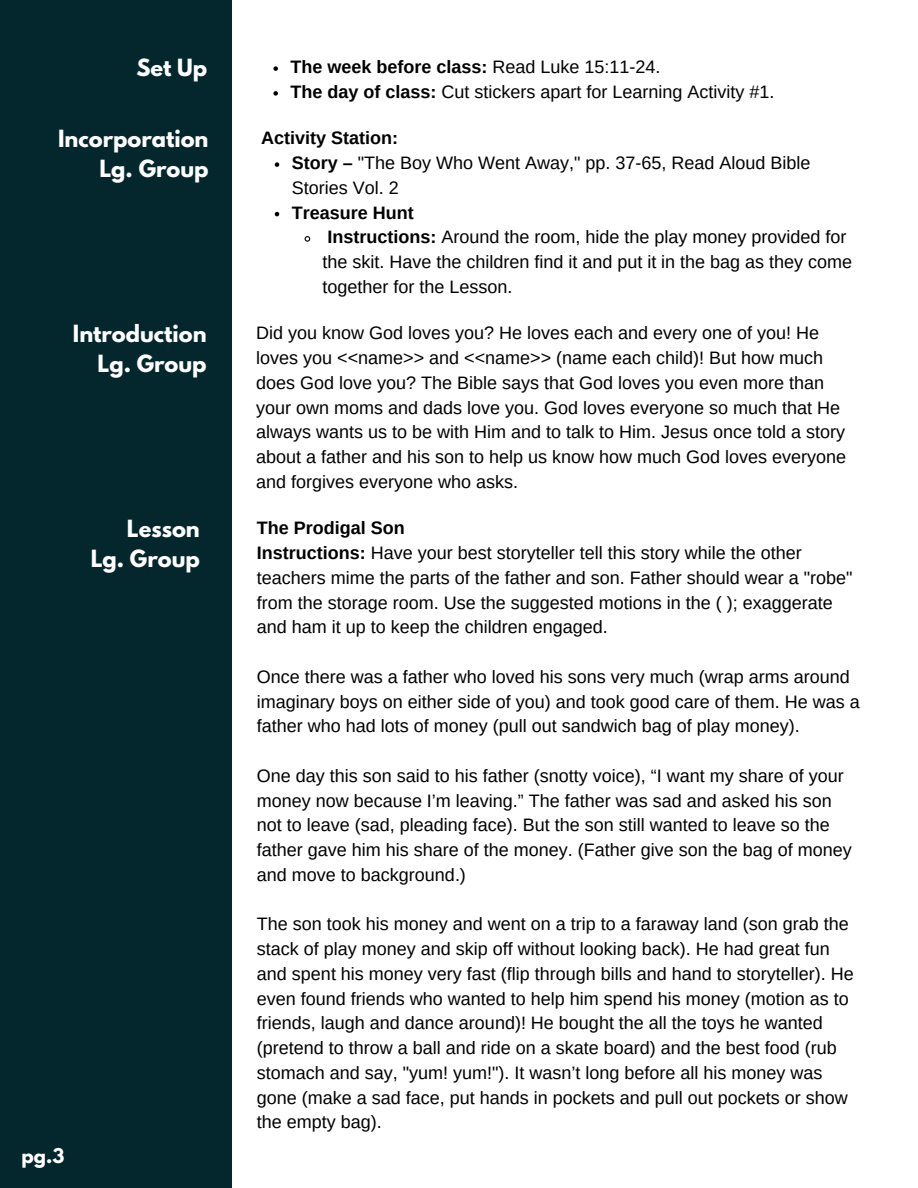
<style>
.page{position:relative;width:918px;height:1188px;background:#fff}
.page>*{position:absolute;margin:0;border:0;box-sizing:border-box;transform-origin:0 0}
.t1{font:700 21px/29.2px "League Spartan";color:#fff;text-align:right}
.t2{font:18px/24.8px "Arimo";color:#000}
.t3{font:18px/24.8px "Arimo";color:#000}
.t4{font:700 18px "Arimo";color:#000}
.t5{font:700 18px "League Spartan";color:#fff}
.s1{font-weight:400}
.s2{font-weight:700}
</style>
<div class="page">
<div style="left:0;top:0;width:232px;height:1188px;background:#03272d"></div>
<svg style="left:273px;top:66px;width:5px;height:5px"></svg>
<svg style="left:273px;top:91px;width:5px;height:5px"></svg>
<svg style="left:275px;top:162px;width:4px;height:5px"></svg>
<svg style="left:275px;top:212px;width:4px;height:4px"></svg>
<svg style="left:304px;top:236px;width:7px;height:6px"></svg>
<p class="t1" style="left:136px;top:56px;width:72px">Set Up</p>
<h2 class="t4" style="left:291px;top:57px;width:372px">The week before class: <span class="s1">Read Luke 15:11-24.</span></h2>
<h1 class="t3" style="left:291px;top:79px;width:485px"><span class="s2">The day of class:</span> Cut stickers apart for Learning Activity #1.</h1>
<p class="t1" style="left:58px;top:127px;width:152px">Incorporation<br>Lg. Group</p>
<p class="t4" style="left:261px;top:128px;width:138px">Activity Station:</p>
<p class="t3" style="left:292px;top:151px;width:520px"><span class="s2">Story –</span> "The Boy Who Went Away," pp. 37-65, Read Aloud Bible<br>Stories Vol. 2</p>
<p class="t4" style="left:292px;top:202px;width:123px">Treasure Hunt</p>
<p class="t3" style="left:322px;top:225px;width:531px"><span class="s2">Instructions:</span> Around the room, hide the play money provided for the skit. Have the children find it and put it in the bag as they come together for the Lesson.</p>
<h1 class="t1" style="left:73px;top:322px;width:135px">Introduction<br>Lg. Group</h1>
<p class="t3" style="left:256px;top:321px;width:591px">Did you know God loves you? He loves each and every one of you! He loves you &lt;&lt;name&gt;&gt; and &lt;&lt;name&gt;&gt; (name each child)! But how much does God love you? The Bible says that God loves you even more than your own moms and dads love you. God loves everyone so much that He always wants us to be with Him and to talk to Him. Jesus once told a story about a father and his son to help us know how much God loves everyone and forgives everyone who asks.</p>
<h1 class="t1" style="left:91px;top:517px;width:111px">Lesson<br>Lg. Group</h1>
<p class="t4" style="left:257px;top:518px;width:149px">The Prodigal Son</p>
<p class="t2" style="left:257px;top:541px;width:597px"><span class="s2">Instructions:</span> Have your best storyteller tell this story while the other teachers mime the parts of the father and son. Father should wear a "robe" from the storage room. Use the suggested motions in the ( ); exaggerate and ham it up to keep the children engaged.</p>
<p class="t2" style="left:257px;top:664px;width:604px">Once there was a father who loved his sons very much (wrap arms around imaginary boys on either side of you) and took good care of them. He was a father who had lots of money (pull out sandwich bag of play money).</p>
<h1 class="t2" style="left:257px;top:763px;width:596px">One day this son said to his father (snotty voice), “I want my share of your money now because I’m leaving.” The father was sad and asked his son not to leave (sad, pleading face). But the son still wanted to leave so the father gave him his share of the money. (Father give son the bag of money and move to background.)</h1>
<p class="t2" style="left:257px;top:912px;width:598px">The son took his money and went on a trip to a faraway land (son grab the stack of play money and skip off without looking back). He had great fun and spent his money very fast (flip through bills and hand to storyteller). He even found friends who wanted to help him spend his money (motion as to friends, laugh and dance around)! He bought the all the toys he wanted (pretend to throw a ball and ride on a skate board) and the best food (rub stomach and say, "yum! yum!"). It wasn’t long before all his money was gone (make a sad face, put hands in pockets and pull out pockets or show the empty bag).</p>
<h2 class="t5" style="left:22px;top:1146px;width:44px">pg.3</h2>
</div>
